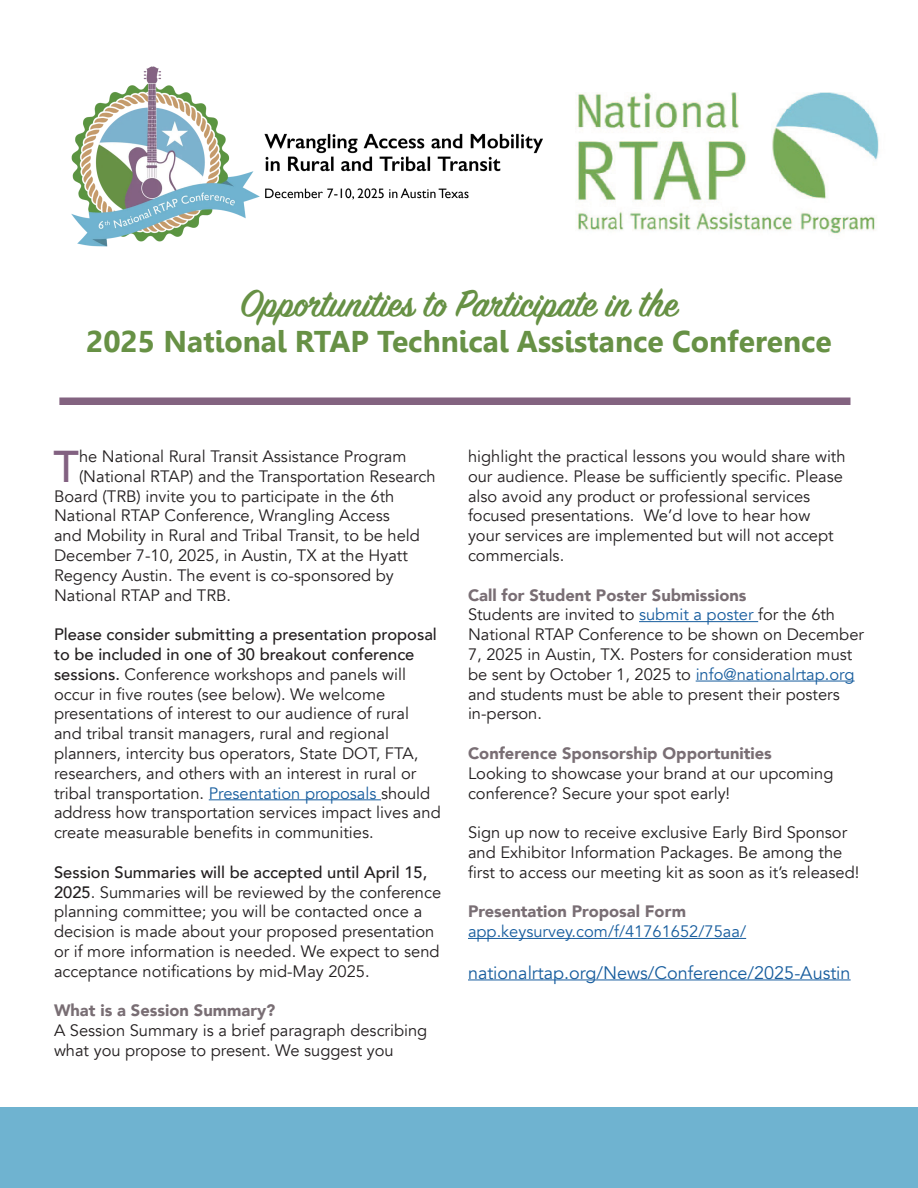
<style>
.page{position:relative;width:918px;height:1188px;background:#fff}
.page>*{position:absolute;margin:0;border:0;box-sizing:border-box;transform-origin:0 0}
.t1{font:500 44.4px "Avenir";color:#826181}
.t2{font:600 42px "Sign Painter House Script";color:#679145}
.t3{font:700 30px "Leelawadee";color:#679145}
.t4{font:18px "Avenir";color:#175d9e}
.t5{font:16.5px/19.8px "Avenir";color:#231f20}
.t6{font:900 16.5px "Avenir";color:#796e74}
.t7{font:16.5px "Avenir";color:#175d9e}
.s1{font-weight:500}
.s2{color:#175d9e}
</style>
<div class="page">
<hr style="left:209px;top:799px;width:172px;height:1px;background:#175d9e">
<hr style="left:639px;top:621px;width:119px;height:1px;background:#175d9e">
<hr style="left:696px;top:681px;width:159px;height:1px;background:#175d9e">
<hr style="left:468px;top:938px;width:278px;height:1px;background:#175d9e">
<hr style="left:468px;top:980px;width:383px;height:1px;background:#175d9e">
<img style="left:71px;top:66px;width:472px;height:181px">
<img style="left:577px;top:92px;width:302px;height:142px">
<div style="left:59px;top:398px;width:792px;height:7px;background:#836380"></div>
<div style="left:0;top:1107px;width:918px;height:81px;background:#6fb3d0"></div>
<p class="t2" style="left:240px;top:278px;width:439px">Opportunities to Participate in the</p>
<p class="t3" style="left:86px;top:324px;width:747px">2025 National RTAP Technical Assistance Conference</p>
<p class="t1" style="left:54px;top:428px;width:27px">T</p>
<p class="t5" style="left:79px;top:447px;width:329px">he National Rural Transit Assistance Program</p>
<p class="t5" style="left:79px;top:467px;width:358px">(National RTAP) and the Transportation Research</p>
<p class="t5" style="left:54px;top:486px;width:342px">Board (TRB) invite you to participate in the 6th</p>
<p class="t5" style="left:54px;top:506px;width:337px">National RTAP Conference, Wrangling Access</p>
<p class="t5" style="left:54px;top:526px;width:367px">and Mobility in Rural and Tribal Transit, to be held</p>
<p class="t5" style="left:54px;top:546px;width:355px">December 7-10, 2025, in Austin, TX at the Hyatt</p>
<p class="t5" style="left:54px;top:566px;width:341px">Regency Austin. The event is co-sponsored by</p>
<p class="t5" style="left:54px;top:585px;width:179px">National RTAP and TRB.</p>
<p class="t5" style="left:54px;top:625px;width:388px"><span class="s1">Please consider submitting a presentation proposal to be included in one of 30 breakout conference sessions.</span> Conference workshops and panels will occur in five routes (see below). We welcome presentations of interest to our audience of rural and tribal transit managers, rural and regional planners, intercity bus operators, State DOT, FTA, researchers, and others with an interest in rural or tribal transportation. <span class="s2">Presentation proposals</span> should address how transportation services impact lives and create measurable benefits in communities.</p>
<p class="t5" style="left:54px;top:863px;width:389px"><span class="s1">Session Summaries will be accepted until April 15, 2025</span>. Summaries will be reviewed by the conference planning committee; you will be contacted once a decision is made about your proposed presentation or if more information is needed. We expect to send acceptance notifications by mid-May 2025.</p>
<p class="t6" style="left:54px;top:997px;width:223px">What is a Session Summary?</p>
<p class="t5" style="left:54px;top:1021px;width:375px">A Session Summary is a brief paragraph describing what you propose to present. We suggest you</p>
<p class="t5" style="left:468px;top:447px;width:379px">highlight the practical lessons you would share with our audience. Please be sufficiently specific. Please also avoid any product or professional services focused presentations. We’d love to hear how your services are implemented but will not accept commercials.</p>
<p class="t6" style="left:468px;top:581px;width:280px">Call for Student Poster Submissions</p>
<p class="t5" style="left:468px;top:605px;width:397px">Students are invited to <span class="s2">submit a poster</span> for the 6th National RTAP Conference to be shown on December 7, 2025 in Austin, TX. Posters for consideration must be sent by October 1, 2025 to <span class="s2">info@nationalrtap.org </span>and students must be able to present their posters in-person.</p>
<p class="t6" style="left:468px;top:739px;width:305px">Conference Sponsorship Opportunities</p>
<p class="t5" style="left:468px;top:764px;width:367px">Looking to showcase your brand at our upcoming conference? Secure your spot early!</p>
<p class="t5" style="left:468px;top:823px;width:393px">Sign up now to receive exclusive Early Bird Sponsor and Exhibitor Information Packages. Be among the first to access our meeting kit as soon as it’s released!</p>
<p class="t6" style="left:468px;top:898px;width:220px">Presentation Proposal Form</p>
<p class="t7" style="left:468px;top:922px;width:280px">app.keysurvey.com/f/41761652/75aa/</p>
<p class="t4" style="left:468px;top:962px;width:384px">nationalrtap.org/News/Conference/2025-Austin</p>
</div>
